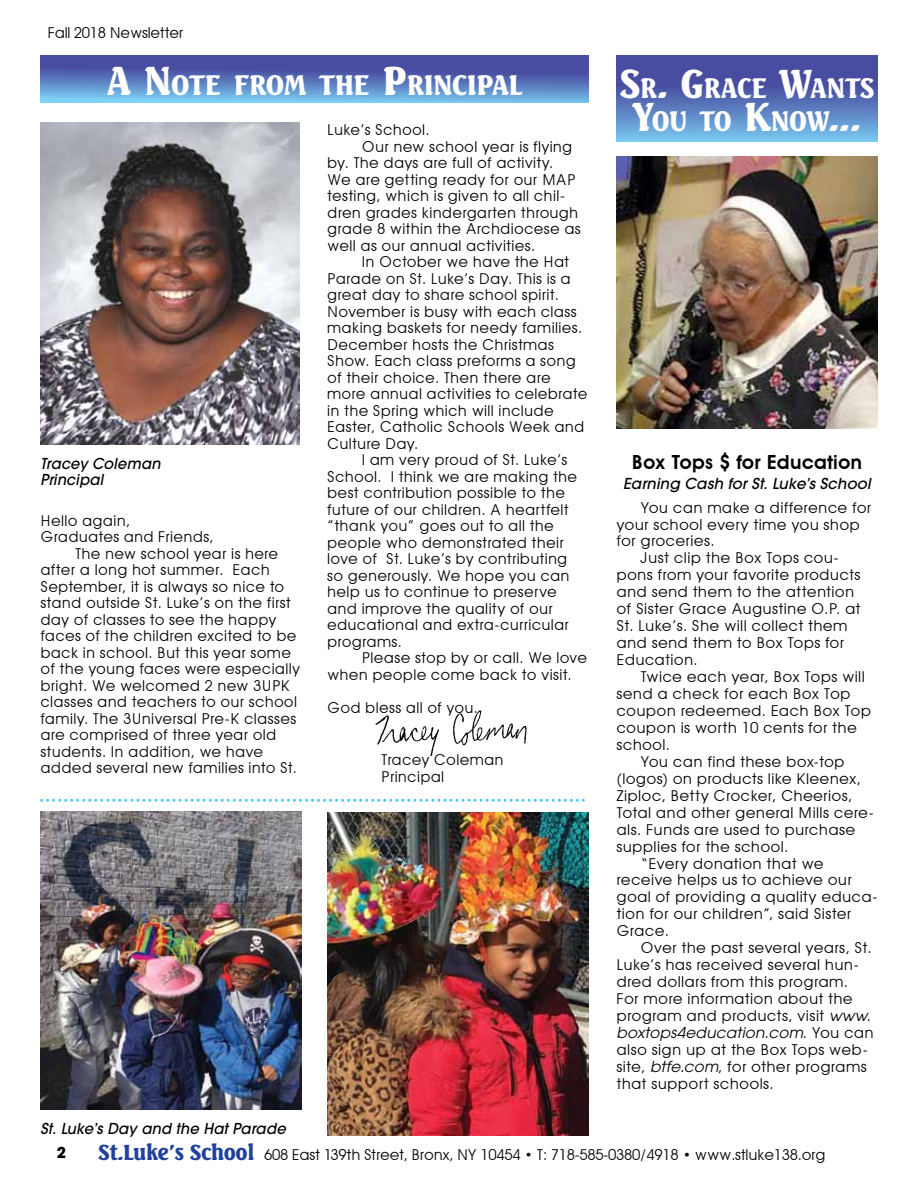
<style>
.page{position:relative;width:918px;height:1188px;background:#fff}
.page>*{position:absolute;margin:0;border:0;box-sizing:border-box;transform-origin:0 0}
.t1{font:800 27.3px/33px "Seagull BT";letter-spacing:-.015em;color:#fff;text-align:center}
.t2{font:600 19.5px "Avant Garde";letter-spacing:.005em;color:#000}
.t3{font:15px/16.5px "Avant Garde";letter-spacing:.01em;color:#000}
.t4{font:15px "Avant Garde";letter-spacing:-.02em;color:#000}
.t5{font:italic 500 15px/16.5px "Avant Garde";letter-spacing:.01em;color:#000}
.t6{font:italic 15px "Avant Garde";letter-spacing:.015em;color:#000}
.t7{font:700 15px "Avant Garde";color:#000}
.s1{font-size:39px}
.s2{font-style:italic}
.s3{font-style:normal}
.s4{font-family:"Seagull BT";font-weight:800;font-size:21px;color:#20419b}
</style>
<div class="page">
<svg style="left:40px;top:55px;width:549px;height:47px;background:#5977bb"></svg>
<img style="left:40px;top:122px;width:260px;height:322px">
<img style="left:375px;top:710px;width:152px;height:47px">
<img style="left:617px;top:157px;width:261px;height:272px">
<svg style="left:617px;top:55px;width:261px;height:87px;background:#5874b9"></svg>
<svg style="left:42px;top:799px;width:543px;height:3px"></svg>
<img style="left:40px;top:812px;width:261px;height:298px">
<img style="left:327px;top:812px;width:262px;height:323px">
<p class="t4" style="left:48px;top:24px;width:137px">Fall 2018 Newsletter</p>
<h1 class="t1" style="left:107px;top:68px;width:418px"><span class="s1">A N</span>OTE FROM THE <span class="s1">P</span>RINCIPAL</h1>
<p class="t5" style="left:40px;top:455px;width:122px">Tracey Coleman<br>Principal</p>
<p class="t3" style="left:40px;top:512px;width:91px">Hello again,</p>
<p class="t3" style="left:40px;top:529px;width:175px">Graduates and Friends,</p>
<p class="t3" style="left:75px;top:545px;width:205px">The new school year is here</p>
<p class="t3" style="left:40px;top:562px;width:231px">after a long hot summer. Each</p>
<p class="t3" style="left:40px;top:578px;width:245px">September, it is always so nice to</p>
<p class="t3" style="left:40px;top:595px;width:252px">stand outside St. Luke’s on the first</p>
<p class="t3" style="left:40px;top:611px;width:237px">day of classes to see the happy</p>
<p class="t3" style="left:40px;top:628px;width:258px">faces of the children excited to be</p>
<p class="t3" style="left:40px;top:644px;width:252px">back in school. But this year some</p>
<p class="t3" style="left:40px;top:661px;width:261px">of the young faces were especially</p>
<p class="t3" style="left:40px;top:677px;width:251px">bright. We welcomed 2 new 3UPK</p>
<p class="t3" style="left:40px;top:694px;width:258px">classes and teachers to our school</p>
<p class="t3" style="left:40px;top:710px;width:257px">family. The 3Universal Pre-K classes</p>
<p class="t3" style="left:40px;top:727px;width:237px">are comprised of three year old</p>
<p class="t3" style="left:40px;top:743px;width:224px">students. In addition, we have</p>
<p class="t3" style="left:40px;top:760px;width:258px">added several new families into St.</p>
<p class="t3" style="left:327px;top:121px;width:104px">Luke’s School.</p>
<p class="t3" style="left:362px;top:138px;width:212px">Our new school year is flying</p>
<p class="t3" style="left:327px;top:154px;width:228px">by. The days are full of activity.</p>
<p class="t3" style="left:327px;top:171px;width:250px">We are getting ready for our MAP</p>
<p class="t3" style="left:327px;top:187px;width:239px">testing, which is given to all chil-</p>
<p class="t3" style="left:327px;top:204px;width:253px">dren grades kindergarten through</p>
<p class="t3" style="left:327px;top:220px;width:255px">grade 8 within the Archdiocese as</p>
<p class="t3" style="left:327px;top:237px;width:209px">well as our annual activities.</p>
<p class="t3" style="left:362px;top:253px;width:209px">In October we have the Hat</p>
<p class="t3" style="left:327px;top:270px;width:245px">Parade on St. Luke’s Day. This is a</p>
<p class="t3" style="left:327px;top:286px;width:233px">great day to share school spirit.</p>
<p class="t3" style="left:327px;top:303px;width:251px">November is busy with each class</p>
<p class="t3" style="left:327px;top:319px;width:257px">making baskets for needy families.</p>
<p class="t3" style="left:327px;top:336px;width:228px">December hosts the Christmas</p>
<p class="t3" style="left:327px;top:352px;width:250px">Show. Each class preforms a song</p>
<p class="t3" style="left:327px;top:369px;width:225px">of their choice. Then there are</p>
<p class="t3" style="left:327px;top:385px;width:262px">more annual activities to celebrate</p>
<p class="t3" style="left:327px;top:402px;width:228px">in the Spring which will include</p>
<p class="t3" style="left:327px;top:418px;width:259px">Easter, Catholic Schools Week and</p>
<p class="t3" style="left:327px;top:435px;width:93px">Culture Day.</p>
<p class="t3" style="left:362px;top:451px;width:207px">I am very proud of St. Luke’s</p>
<p class="t3" style="left:327px;top:468px;width:252px">School. I think we are making the</p>
<p class="t3" style="left:327px;top:484px;width:239px">best contribution possible to the</p>
<p class="t3" style="left:327px;top:501px;width:243px">future of our children. A heartfelt</p>
<p class="t3" style="left:327px;top:517px;width:228px">”thank you” goes out to all the</p>
<p class="t3" style="left:327px;top:534px;width:238px">people who demonstrated their</p>
<p class="t3" style="left:327px;top:550px;width:242px">love of St. Luke’s by contributing</p>
<p class="t3" style="left:327px;top:567px;width:244px">so generously. We hope you can</p>
<p class="t3" style="left:327px;top:583px;width:231px">help us to continue to preserve</p>
<p class="t3" style="left:327px;top:600px;width:227px">and improve the quality of our</p>
<p class="t3" style="left:327px;top:616px;width:243px">educational and extra-curricular</p>
<p class="t3" style="left:327px;top:633px;width:76px">programs.</p>
<p class="t3" style="left:362px;top:649px;width:227px">Please stop by or call. We love</p>
<p class="t3" style="left:327px;top:666px;width:246px">when people come back to visit.</p>
<p class="t3" style="left:327px;top:699px;width:152px">God bless all of you.</p>
<p class="t3" style="left:381px;top:751px;width:124px">Tracey Coleman<br>Principal</p>
<p class="t5" style="left:40px;top:1120px;width:247px">St. Luke’s Day and the Hat Parade</p>
<h1 class="t1" style="left:619px;top:71px;width:257px"><span class="s1">S</span>R<span class="s1">. G</span>RACE <span class="s1">W</span>ANTS<br><span class="s1">Y</span>OU TO <span class="s1">K</span>NOW<span class="s1">...</span></h1>
<h2 class="t2" style="left:632px;top:451px;width:232px">Box Tops $ for Education</h2>
<p class="t5" style="left:623px;top:475px;width:249px">Earning Cash for St. Luke’s School</p>
<p class="t3" style="left:640px;top:499px;width:233px">You can make a difference for</p>
<p class="t3" style="left:616px;top:516px;width:245px">your school every time you shop</p>
<p class="t3" style="left:616px;top:533px;width:100px">for groceries.</p>
<p class="t3" style="left:640px;top:550px;width:200px">Just clip the Box Tops cou-</p>
<p class="t3" style="left:616px;top:567px;width:246px">pons from your favorite products</p>
<p class="t3" style="left:616px;top:584px;width:239px">and send them to the attention</p>
<p class="t3" style="left:616px;top:601px;width:246px">of Sister Grace Augustine O.P. at</p>
<p class="t3" style="left:616px;top:618px;width:233px">St. Luke’s. She will collect them</p>
<p class="t3" style="left:616px;top:635px;width:229px">and send them to Box Tops for</p>
<p class="t3" style="left:616px;top:651px;width:83px">Education.</p>
<p class="t3" style="left:640px;top:668px;width:226px">Twice each year, Box Tops will</p>
<p class="t3" style="left:616px;top:685px;width:236px">send a check for each Box Top</p>
<p class="t3" style="left:616px;top:702px;width:256px">coupon redeemed. Each Box Top</p>
<p class="t3" style="left:616px;top:719px;width:242px">coupon is worth 10 cents for the</p>
<p class="t3" style="left:616px;top:736px;width:55px">school.</p>
<p class="t3" style="left:640px;top:753px;width:206px">You can find these box-top</p>
<p class="t3" style="left:616px;top:770px;width:246px">(logos) on products like Kleenex,</p>
<p class="t3" style="left:616px;top:787px;width:237px">Ziploc, Betty Crocker, Cheerios,</p>
<p class="t3" style="left:616px;top:804px;width:259px">Total and other general Mills cere-</p>
<p class="t3" style="left:616px;top:821px;width:240px">als. Funds are used to purchase</p>
<p class="t3" style="left:616px;top:838px;width:173px">supplies for the school.</p>
<p class="t3" style="left:640px;top:855px;width:185px">“Every donation that we</p>
<p class="t3" style="left:616px;top:872px;width:237px">receive helps us to achieve our</p>
<p class="t3" style="left:616px;top:889px;width:263px">goal of providing a quality educa-</p>
<p class="t3" style="left:616px;top:906px;width:237px">tion for our children”, said Sister</p>
<p class="t3" style="left:616px;top:923px;width:54px">Grace.</p>
<p class="t3" style="left:640px;top:940px;width:233px">Over the past several years, St.</p>
<p class="t3" style="left:616px;top:957px;width:244px">Luke’s has received several hun-</p>
<p class="t3" style="left:616px;top:974px;width:233px">dred dollars from this program.</p>
<p class="t3" style="left:616px;top:990px;width:238px">For more information about the</p>
<p class="t3" style="left:616px;top:1007px;width:256px">program and products, visit <span class="s2">www.</span></p>
<p class="t6" style="left:616px;top:1024px;width:259px">boxtops4education.com<span class="s3">. You can</span></p>
<p class="t3" style="left:616px;top:1041px;width:253px">also sign up at the Box Tops web-</p>
<p class="t3" style="left:616px;top:1058px;width:252px">site, <span class="s2">btfe.com</span>, for other programs</p>
<p class="t3" style="left:616px;top:1075px;width:159px">that support schools.</p>
<p class="t7" style="left:57px;top:1143px;width:11px">2</p>
<p class="t4" style="left:98px;top:1145px;width:729px"><span class="s4">St.Luke’s School</span> 608 East 139th Street, Bronx, NY 10454 • T: 718-585-0380/4918 • www.stluke138.org</p>
</div>
